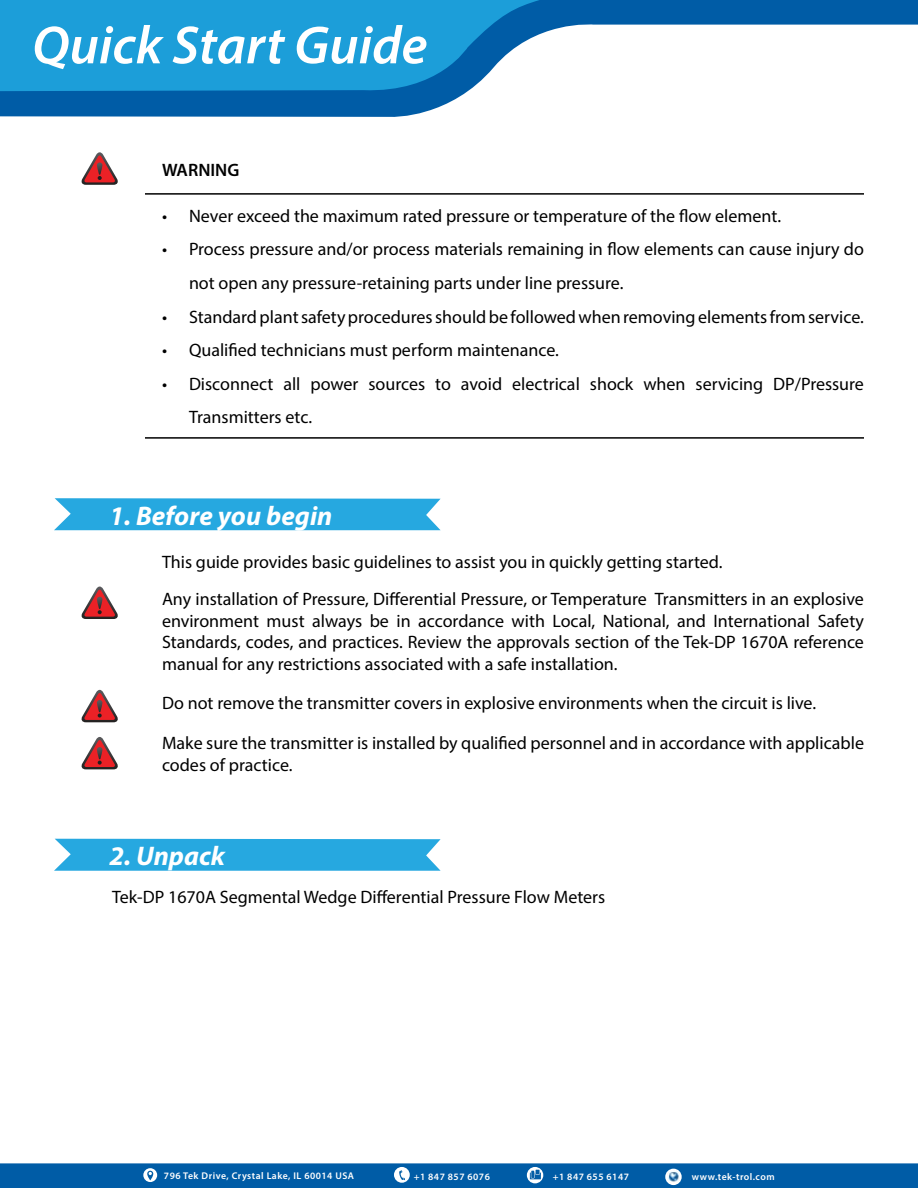
<style>
.page{position:relative;width:918px;height:1188px;background:#fff}
.page>*{position:absolute;margin:0;border:0;box-sizing:border-box;transform-origin:0 0}
.t1{font:italic 600 54px "Myriad Pro";color:#fff}
.t2{font:italic 700 27px "Myriad Pro";color:#fff}
.t3{font:18px/21.6px "Myriad Pro";color:#000}
.t4{font:600 18px "Myriad Pro";color:#000}
.t5{font:600 9.75px "Myriad Pro";letter-spacing:.05em;color:#fff}
</style>
<div class="page">
<svg style="left:0;top:0;width:918px;height:117px"></svg>
<svg style="left:0;top:0;width:540px;height:93px;background:#229bd5"></svg>
<div style="left:0;top:1163px;width:918px;height:25px;background:#005ca6"></div>
<svg style="left:143px;top:1168px;width:14px;height:14px"></svg>
<svg style="left:147px;top:1171px;width:6px;height:9px"></svg>
<div style="left:394px;top:1167px;width:16px;height:16px;background:#fff;border-radius:50%"></div>
<svg style="left:399px;top:1170px;width:6px;height:10px"></svg>
<svg style="left:527px;top:1167px;width:16px;height:16px"></svg>
<svg style="left:530px;top:1170px;width:11px;height:9px"></svg>
<svg style="left:665px;top:1169px;width:17px;height:16px"></svg>
<svg style="left:667px;top:1170px;width:12px;height:12px"></svg>
<svg style="left:54px;top:498px;width:387px;height:32px;background:#32ace1"></svg>
<svg style="left:54px;top:839px;width:387px;height:32px;background:#31ace1"></svg>
<svg style="left:81px;top:152px;width:37px;height:33px"></svg>
<svg style="left:81px;top:587px;width:37px;height:32px"></svg>
<svg style="left:81px;top:690px;width:37px;height:32px"></svg>
<svg style="left:81px;top:737px;width:37px;height:32px"></svg>
<hr style="left:145px;top:193px;width:719px;height:2px;background:#000">
<hr style="left:145px;top:437px;width:719px;height:2px;background:#000">
<h1 class="t1" style="left:32px;top:11px;width:397px">Quick Start Guide</h1>
<p class="t4" style="left:162px;top:158px;width:79px">WARNING</p>
<p class="t3" style="left:162px;top:205px;width:621px">• Never exceed the maximum rated pressure or temperature of the flow element.</p>
<p class="t3" style="left:189px;top:232px;width:677px;line-height:33.6px;text-indent:-27px">• Process pressure and/or process materials remaining in flow elements can cause injury do not open any pressure-retaining parts under line pressure.</p>
<p class="t3" style="left:162px;top:306px;width:703px">• Standard plant safety procedures should be followed when removing elements from service.</p>
<p class="t3" style="left:162px;top:339px;width:398px">• Qualified technicians must perform maintenance.</p>
<p class="t3" style="left:189px;top:367px;width:676px;line-height:33.6px;text-indent:-27px">• Disconnect all power sources to avoid electrical shock when servicing DP/Pressure<br>Transmitters etc.</p>
<h2 class="t2" style="left:109px;top:498px;width:224px">1. Before you begin</h2>
<p class="t3" style="left:162px;top:551px;width:562px">This guide provides basic guidelines to assist you in quickly getting started.</p>
<p class="t3" style="left:162px;top:588px;width:704px;text-align:justify">Any installation of Pressure, Differential Pressure, or Temperature Transmitters in an explosive environment must always be in accordance with Local, National, and International Safety Standards, codes, and practices. Review the approvals section of the Tek-DP 1670A reference manual for any restrictions associated with a safe installation.</p>
<p class="t3" style="left:162px;top:691px;width:656px">Do not remove the transmitter covers in explosive environments when the circuit is live.</p>
<p class="t3" style="left:162px;top:732px;width:704px">Make sure the transmitter is installed by qualified personnel and in accordance with applicable codes of practice.</p>
<h2 class="t2" style="left:109px;top:838px;width:117px">2. Unpack</h2>
<p class="t3" style="left:112px;top:885px;width:495px">Tek-DP 1670A Segmental Wedge Differential Pressure Flow Meters</p>
<p class="t5" style="left:164px;top:1170px;width:192px">796 Tek Drive, Crystal Lake, IL 60014 USA</p>
<p class="t5" style="left:414px;top:1171px;width:78px">+1 847 857 6076</p>
<p class="t5" style="left:553px;top:1171px;width:78px">+1 847 655 6147</p>
<p class="t5" style="left:692px;top:1171px;width:84px">www.tek-trol.com</p>
</div>
